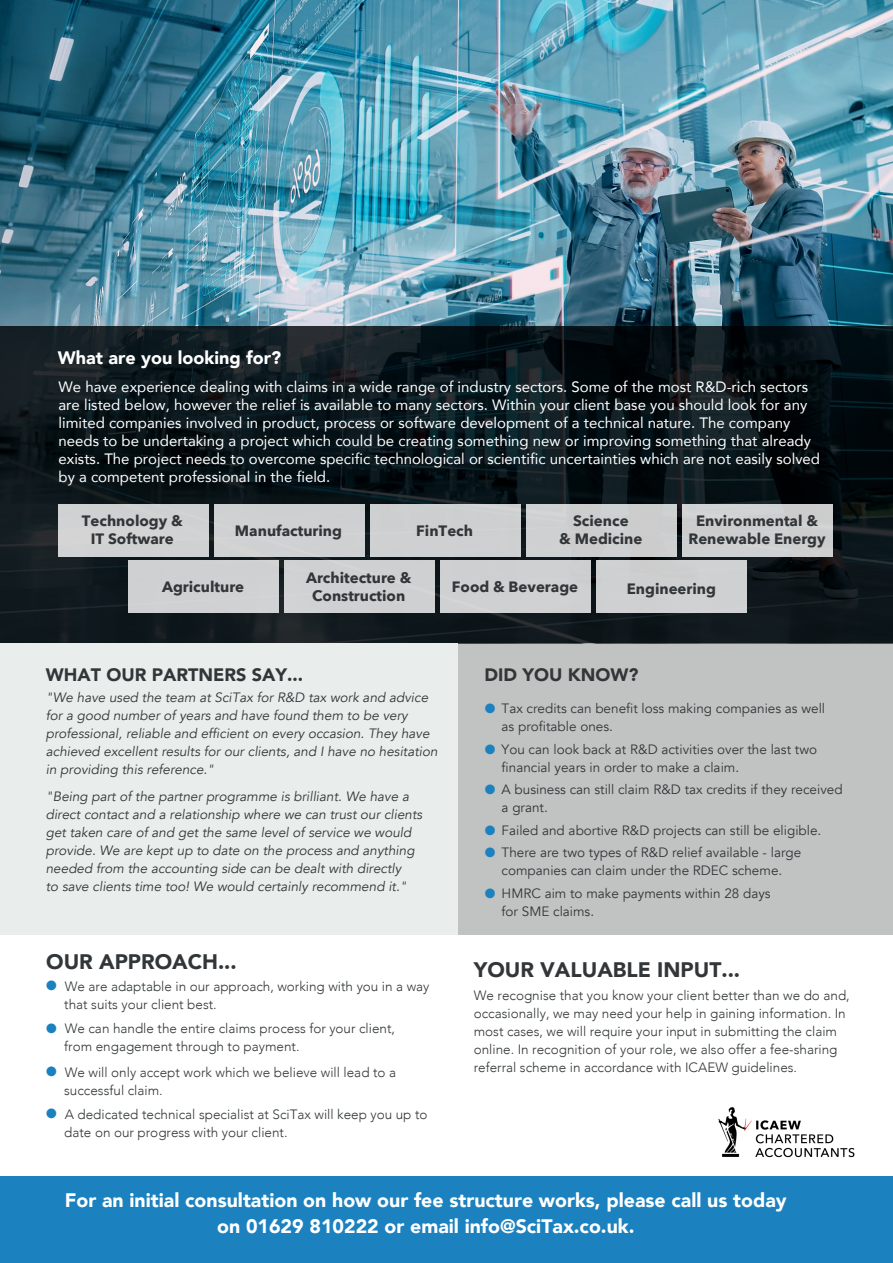
<style>
.page{position:relative;width:893px;height:1263px;background:#fff}
.page>*{position:absolute;margin:0;border:0;box-sizing:border-box;transform-origin:0 0}
.t1{font:900 21px "Avenir";color:#323638}
.t2{font:900 19.5px/25.5px "Avenir";color:#fff;text-align:center}
.t3{font:900 18px "Avenir";color:#323638}
.t4{font:900 18px "Avenir";color:#fff}
.t5{font:15px/18px "Avenir";color:#fff}
.t6{font:700 15px/18px "Avenir Next";color:#323638;text-align:center}
.t7{font:300 13.5px/18px "Avenir";color:#323638}
.t8{font:italic 13.5px/18px "Avenir";color:#323638}
.t9{font:13.5px/18px "Avenir";color:#323638}
.s1{color:#1b81bf}
</style>
<div class="page">
<img style="left:0;top:0;width:893px;height:327px">
<svg style="left:0;top:327px;width:893px;height:316px;background:#0d181c"></svg>
<div style="left:0;top:1176px;width:893px;height:87px;background:#1b81bf"></div>
<div style="left:58px;top:504px;width:150px;height:52px;background:#cfd1d2"></div>
<div style="left:214px;top:504px;width:150px;height:52px;background:#ced0d1"></div>
<div style="left:370px;top:504px;width:150px;height:52px;background:#ced0d0"></div>
<div style="left:526px;top:504px;width:150px;height:52px;background:#cccecf"></div>
<div style="left:682px;top:504px;width:150px;height:52px;background:#ced0d0"></div>
<div style="left:128px;top:561px;width:151px;height:52px;background:#ced0d1"></div>
<div style="left:284px;top:561px;width:150px;height:52px;background:#cfd0d1"></div>
<div style="left:440px;top:561px;width:150px;height:52px;background:#ced0d1"></div>
<div style="left:596px;top:561px;width:150px;height:52px;background:#ced0d1"></div>
<div style="left:6px;top:643px;width:887px;height:292px;background:#c1c3c3"></div>
<div style="left:0;top:643px;width:457px;height:292px;background:#e9edec"></div>
<img style="left:718px;top:1107px;width:137px;height:51px">
<h3 class="t4" style="left:58px;top:343px;width:225px">What are you looking for?</h3>
<p class="t5" style="left:58px;top:377px;width:763px">We have experience dealing with claims in a wide range of industry sectors. Some of the most R&amp;D-rich sectors are listed below, however the relief is available to many sectors. Within your client base you should look for any limited companies involved in product, process or software development of a technical nature. The company needs to be undertaking a project which could be creating something new or improving something that already exists. The project needs to overcome specific technological or scientific uncertainties which are not easily solved by a competent professional in the field.</p>
<p class="t6" style="left:235px;top:521px;width:109px">Manufacturing</p>
<p class="t6" style="left:416px;top:521px;width:58px">FinTech</p>
<p class="t6" style="left:559px;top:511px;width:85px">Science<br>&amp; Medicine</p>
<p class="t6" style="left:688px;top:511px;width:139px">Environmental &amp;<br>Renewable Energy</p>
<p class="t6" style="left:82px;top:511px;width:102px">Technology &amp;<br>IT Software</p>
<p class="t6" style="left:162px;top:578px;width:84px">Agriculture</p>
<p class="t6" style="left:306px;top:569px;width:107px">Architecture &amp;<br>Construction</p>
<p class="t6" style="left:452px;top:578px;width:128px">Food &amp; Beverage</p>
<p class="t6" style="left:627px;top:579px;width:91px">Engineering</p>
<h3 class="t3" style="left:46px;top:659px;width:259px">WHAT OUR PARTNERS SAY...</h3>
<p class="t8" style="left:46px;top:689px;width:393px">"We have used the team at SciTax for R&amp;D tax work and advice for a good number of years and have found them to be very professional, reliable and efficient on every occasion. They have achieved excellent results for our clients, and I have no hesitation in providing this reference."</p>
<p class="t8" style="left:46px;top:788px;width:378px">"Being part of the partner programme is brilliant. We have a direct contact and a relationship where we can trust our clients get taken care of and get the same level of service we would provide. We are kept up to date on the process and anything needed from the accounting side can be dealt with directly<br>to save clients time too! We would certainly recommend it."</p>
<h1 class="t1" style="left:46px;top:943px;width:192px">OUR APPROACH...</h1>
<p class="t7" style="left:64px;top:977px;width:367px;text-indent:-18px"><span class="s1">●</span> We are adaptable in our approach, working with you in a way that suits your client best.</p>
<p class="t7" style="left:64px;top:1019px;width:332px;text-indent:-18px"><span class="s1">●</span> We can handle the entire claims process for your client, from engagement through to payment.</p>
<p class="t7" style="left:64px;top:1063px;width:333px;text-indent:-18px"><span class="s1">●</span> We will only accept work which we believe will lead to a successful claim.</p>
<p class="t7" style="left:64px;top:1105px;width:365px;text-indent:-18px"><span class="s1">●</span> A dedicated technical specialist at SciTax will keep you up to date on our progress with your client.</p>
<h3 class="t3" style="left:484px;top:659px;width:155px">DID YOU KNOW?</h3>
<p class="t9" style="left:502px;top:700px;width:325px;text-indent:-17px"><span class="s1">●</span> Tax credits can benefit loss making companies as well as profitable ones.</p>
<p class="t9" style="left:502px;top:740px;width:317px;text-indent:-17px"><span class="s1">●</span> You can look back at R&amp;D activities over the last two financial years in order to make a claim.</p>
<p class="t9" style="left:502px;top:781px;width:342px;text-indent:-17px"><span class="s1">●</span> A business can still claim R&amp;D tax credits if they received a grant.</p>
<p class="t9" style="left:485px;top:821px;width:338px"><span class="s1">●</span> Failed and abortive R&amp;D projects can still be eligible.</p>
<p class="t9" style="left:485px;top:844px;width:318px;text-align:center"><span class="s1">●</span> There are two types of R&amp;D relief available - large companies can claim under the RDEC scheme.</p>
<p class="t9" style="left:502px;top:884px;width:271px;text-indent:-17px"><span class="s1">●</span> HMRC aim to make payments within 28 days for SME claims.</p>
<h1 class="t1" style="left:474px;top:952px;width:268px">YOUR VALUABLE INPUT...</h1>
<p class="t7" style="left:474px;top:986px;width:377px">We recognise that you know your client better than we do and, occasionally, we may need your help in gaining information. In most cases, we will require your input in submitting the claim online. In recognition of your role, we also offer a fee-sharing referral scheme in accordance with ICAEW guidelines.</p>
<h2 class="t2" style="left:65px;top:1187px;width:723px">For an initial consultation on how our fee structure works, please call us today on 01629 810222 or email info@SciTax.co.uk.</h2>
</div>
